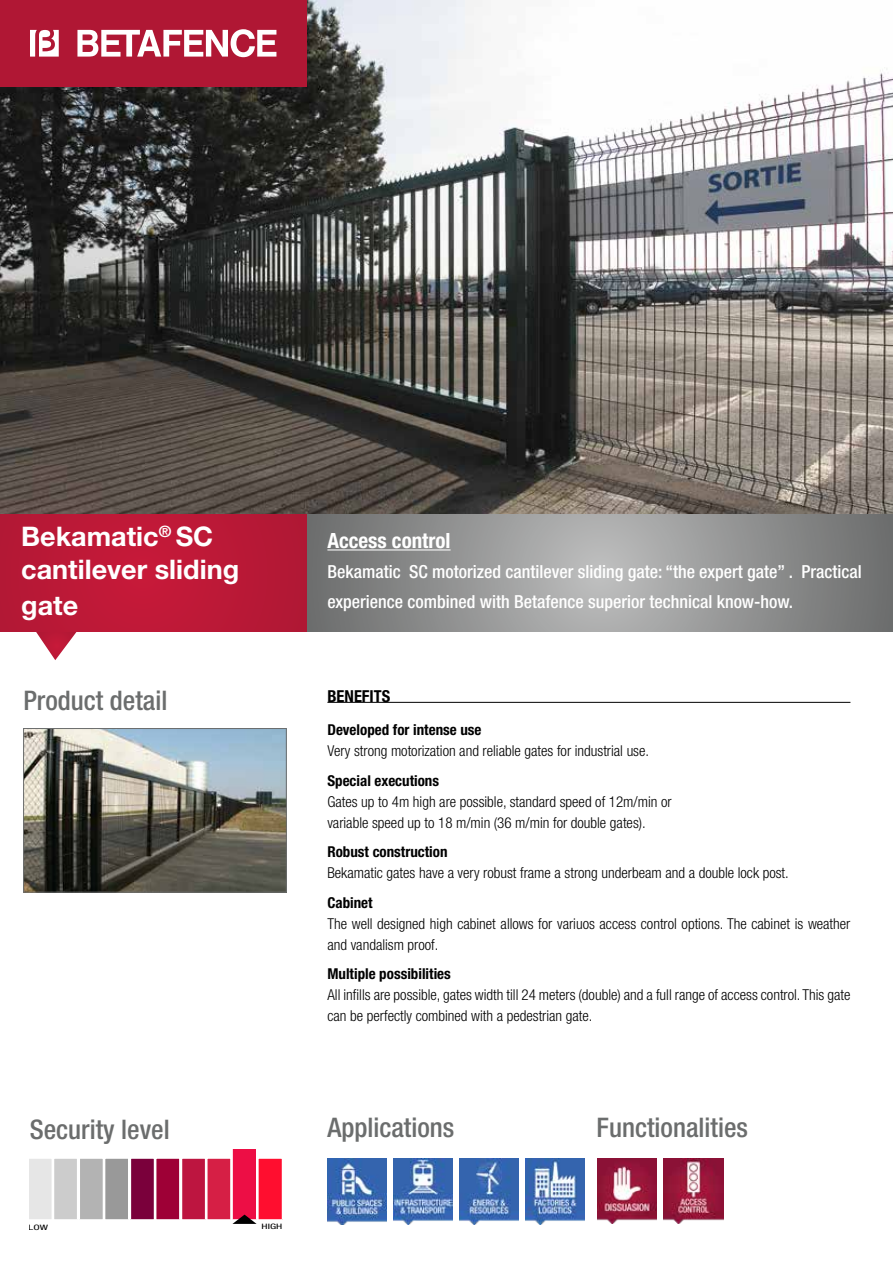
<style>
.page{position:relative;width:893px;height:1263px;background:#fff}
.page>*{position:absolute;margin:0;border:0;box-sizing:border-box;transform-origin:0 0}
.t1{font:700 27px/32.4px "Helvetica Neue LT Std";color:#fff}
.t2{font:500 condensed 27px "Helvetica Neue LT Std";color:#6b6d6d}
.t3{font:500 condensed 27px "Helvetica Neue";color:#6b6d6d}
.t4{font:700 condensed 21px "Helvetica Neue";color:#fff}
.t5{font:500 condensed 18px/30px "Helvetica Neue";color:#fff}
.t6{font:700 condensed 16.5px "Helvetica Neue LT Std";color:#000}
.t7{font:300 condensed 15px/21px "Helvetica Neue LT Std";color:#000}
.t8{font:700 condensed 15px "Helvetica Neue LT Std";color:#000}
.t9{font:condensed 7.5px "Helvetica Neue LT Std";color:#000;scale:1.53 1}
</style>
<div class="page">
<hr style="left:892px;top:1105px;width:1px;height:158px;background:#c0c0c1">
<svg style="left:35px;top:631px;width:43px;height:29px"></svg>
<img style="left:0;top:0;width:893px;height:514px">
<div style="left:0;top:0;width:306px;height:86px;background:#b01734"></div>
<svg style="left:77px;top:29px;width:199px;height:28px"></svg>
<svg style="left:30px;top:30px;width:29px;height:27px"></svg>
<svg style="left:843px;top:513px;width:43px;height:1px"></svg>
<img style="left:597px;top:1158px;width:60px;height:65px">
<img style="left:663px;top:1158px;width:60px;height:65px">
<svg style="left:306px;top:514px;width:587px;height:117px;background:#929292"></svg>
<hr style="left:327px;top:549px;width:124px;height:1px;background:#fff">
<hr style="left:327px;top:702px;width:523px;height:1px;background:#000">
<img style="left:25px;top:730px;width:260px;height:160px">
<div style="left:23px;top:728px;width:264px;height:164px;border:1px solid #6b6d6d"></div>
<div style="left:0;top:514px;width:306px;height:117px;background:#bb1937"></div>
<img style="left:393px;top:1159px;width:60px;height:65px">
<img style="left:327px;top:1159px;width:60px;height:66px">
<img style="left:459px;top:1159px;width:60px;height:65px">
<img style="left:525px;top:1159px;width:60px;height:65px">
<svg style="left:30px;top:1159px;width:22px;height:60px"></svg>
<div style="left:54px;top:1158px;width:24px;height:61px;background:#ccc"></div>
<div style="left:53px;top:1158px;width:25px;height:61px;border:1px solid #fff"></div>
<div style="left:79px;top:1158px;width:24px;height:61px;background:#b3b3b3"></div>
<div style="left:79px;top:1158px;width:24px;height:61px;border:1px solid #fff"></div>
<div style="left:105px;top:1158px;width:24px;height:61px;background:#999"></div>
<div style="left:105px;top:1158px;width:24px;height:61px;border:1px solid #fff"></div>
<div style="left:131px;top:1158px;width:23px;height:61px;background:#7a003b"></div>
<div style="left:130px;top:1158px;width:25px;height:61px;border:1px solid #fff"></div>
<div style="left:156px;top:1158px;width:24px;height:61px;background:#9e0036"></div>
<div style="left:156px;top:1158px;width:24px;height:61px;border:1px solid #fff"></div>
<div style="left:207px;top:1158px;width:24px;height:61px;background:#d61f45"></div>
<div style="left:207px;top:1158px;width:24px;height:61px;border:1px solid #fff"></div>
<div style="left:182px;top:1158px;width:23px;height:61px;background:#bd1540"></div>
<div style="left:181px;top:1158px;width:25px;height:61px;border:1px solid #fff"></div>
<div style="left:258px;top:1158px;width:24px;height:61px;background:#ff0e2f"></div>
<div style="left:258px;top:1158px;width:25px;height:61px;border:1px solid #fff"></div>
<svg style="left:232px;top:1149px;width:25px;height:75px;background:#e02251"></svg>
<h1 class="t1" style="left:21px;top:520px;width:219px">Bekamatic<sup>®</sup> SC cantilever sliding</h1>
<h1 class="t1" style="left:21px;top:588px;width:58px">gate</h1>
<h1 class="t3" style="left:23px;top:684px;width:145px">Product detail</h1>
<h2 class="t4" style="left:327px;top:528px;width:125px">Access control</h2>
<p class="t5" style="left:327px;top:556px;width:536px">Bekamatic SC motorized cantilever sliding gate: “the expert gate” . Practical experience combined with Betafence superior technical know-how.</p>
<p class="t6" style="left:327px;top:687px;width:64px">BENEFITS</p>
<p class="t8" style="left:327px;top:721px;width:156px">Developed for intense use</p>
<p class="t7" style="left:327px;top:740px;width:323px">Very strong motorization and reliable gates for industrial use.</p>
<p class="t8" style="left:327px;top:771px;width:113px">Special executions</p>
<p class="t7" style="left:327px;top:791px;width:346px">Gates up to 4m high are possible, standard speed of 12m/min or variable speed up to 18 m/min (36 m/min for double gates).</p>
<p class="t8" style="left:327px;top:843px;width:122px">Robust construction</p>
<p class="t7" style="left:327px;top:862px;width:463px">Bekamatic gates have a very robust frame a strong underbeam and a double lock post.</p>
<p class="t8" style="left:327px;top:893px;width:47px">Cabinet</p>
<p class="t7" style="left:327px;top:913px;width:525px">The well designed high cabinet allows for variuos access control options. The cabinet is weather and vandalism proof.</p>
<p class="t8" style="left:327px;top:965px;width:125px">Multiple possibilities</p>
<p class="t7" style="left:327px;top:984px;width:525px">All infills are possible, gates width till 24 meters (double) and a full range of access control. This gate can be perfectly combined with a pedestrian gate.</p>
<h1 class="t3" style="left:30px;top:1113px;width:141px">Security level</h1>
<h1 class="t2" style="left:327px;top:1111px;width:128px">Applications</h1>
<h1 class="t2" style="left:597px;top:1111px;width:153px">Functionalities</h1>
<p class="t9" style="left:28px;top:1223px;width:14px">LOW</p>
<p class="t9" style="left:262px;top:1222px;width:15px">HIGH</p>
</div>
